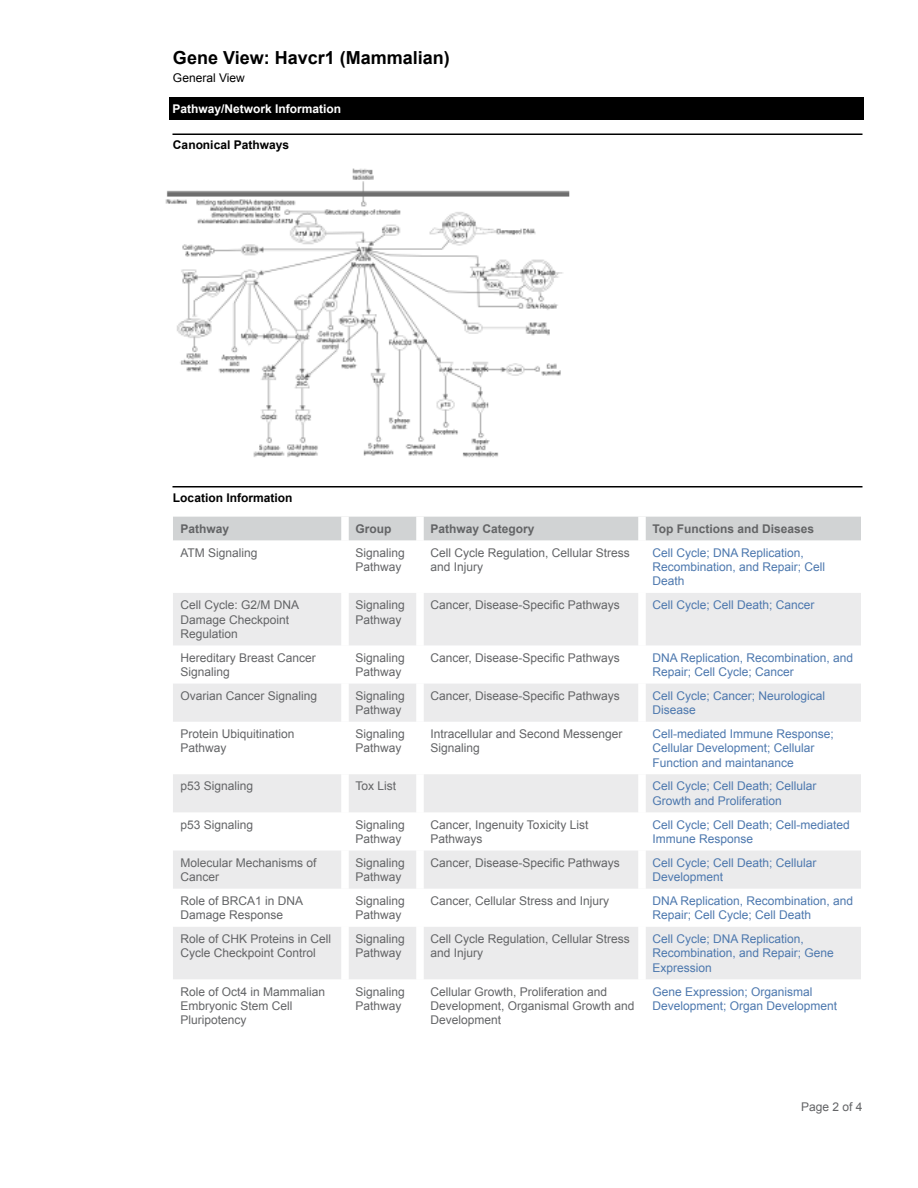
<style>
.page{position:relative;width:918px;height:1188px;background:#fff}
.page>*{position:absolute;margin:0;border:0;box-sizing:border-box;transform-origin:0 0}
.t1{font:700 18px "Arial";color:#000}
.t2{font:12px/14.4px "Arial";color:#636466}
.t3{font:12px/14.4px "Arial";color:#4d78ae}
.t4{font:700 12px "Arial";color:#636466}
.t5{font:700 12px "Arial";color:#000}
.t6{font:700 12px "Arial";color:#fff}
.t7{font:12px "Arial";color:#000}
</style>
<div class="page">
<div style="left:170px;top:98px;width:694px;height:22px;background:#000"></div>
<hr style="left:172px;top:134px;width:690px;height:1px;background:#000">
<hr style="left:172px;top:486px;width:690px;height:2px;background:#000">
<div style="left:173px;top:517px;width:688px;height:23px;background:#d1d3d4"></div>
<svg style="left:173px;top:593px;width:688px;height:386px;fill:#ebebec"></svg>
<div style="left:341px;top:517px;width:8px;height:23px;background:#fff"></div>
<div style="left:416px;top:517px;width:8px;height:23px;background:#fff"></div>
<div style="left:638px;top:517px;width:8px;height:23px;background:#fff"></div>
<div style="left:341px;top:593px;width:8px;height:52px;background:#fff"></div>
<div style="left:416px;top:593px;width:8px;height:52px;background:#fff"></div>
<div style="left:638px;top:593px;width:8px;height:52px;background:#fff"></div>
<div style="left:341px;top:645px;width:8px;height:39px;background:#fff"></div>
<div style="left:416px;top:645px;width:8px;height:39px;background:#fff"></div>
<div style="left:638px;top:645px;width:8px;height:39px;background:#fff"></div>
<div style="left:341px;top:684px;width:8px;height:38px;background:#fff"></div>
<div style="left:416px;top:684px;width:8px;height:38px;background:#fff"></div>
<div style="left:638px;top:684px;width:8px;height:38px;background:#fff"></div>
<div style="left:341px;top:722px;width:8px;height:52px;background:#fff"></div>
<div style="left:416px;top:722px;width:8px;height:52px;background:#fff"></div>
<div style="left:638px;top:722px;width:8px;height:52px;background:#fff"></div>
<div style="left:341px;top:774px;width:8px;height:38px;background:#fff"></div>
<div style="left:416px;top:774px;width:8px;height:38px;background:#fff"></div>
<div style="left:638px;top:774px;width:8px;height:38px;background:#fff"></div>
<div style="left:341px;top:812px;width:8px;height:39px;background:#fff"></div>
<div style="left:416px;top:812px;width:8px;height:39px;background:#fff"></div>
<div style="left:638px;top:812px;width:8px;height:39px;background:#fff"></div>
<div style="left:341px;top:851px;width:8px;height:38px;background:#fff"></div>
<div style="left:416px;top:851px;width:8px;height:38px;background:#fff"></div>
<div style="left:638px;top:851px;width:8px;height:38px;background:#fff"></div>
<div style="left:341px;top:889px;width:8px;height:38px;background:#fff"></div>
<div style="left:416px;top:889px;width:8px;height:38px;background:#fff"></div>
<div style="left:638px;top:889px;width:8px;height:38px;background:#fff"></div>
<div style="left:341px;top:927px;width:8px;height:52px;background:#fff"></div>
<div style="left:416px;top:927px;width:8px;height:52px;background:#fff"></div>
<div style="left:638px;top:927px;width:8px;height:52px;background:#fff"></div>
<img style="left:165px;top:168px;width:405px;height:290px">
<h1 class="t1" style="left:173px;top:46px;width:278px">Gene View: Havcr1 (Mammalian)</h1>
<p class="t7" style="left:173px;top:70px;width:73px">General View</p>
<p class="t6" style="left:172px;top:101px;width:170px">Pathway/Network Information</p>
<p class="t5" style="left:173px;top:137px;width:118px">Canonical Pathways</p>
<p class="t5" style="left:173px;top:489px;width:121px">Location Information</p>
<p class="t4" style="left:180px;top:521px;width:50px">Pathway</p>
<p class="t4" style="left:355px;top:521px;width:38px">Group</p>
<p class="t4" style="left:430px;top:521px;width:106px">Pathway Category</p>
<p class="t4" style="left:652px;top:521px;width:163px">Top Functions and Diseases</p>
<p class="t2" style="left:180px;top:545px;width:79px">ATM Signaling</p>
<p class="t2" style="left:355px;top:545px;width:51px">Signaling<br>Pathway</p>
<p class="t2" style="left:430px;top:545px;width:201px">Cell Cycle Regulation, Cellular Stress and Injury</p>
<p class="t3" style="left:652px;top:545px;width:174px">Cell Cycle; DNA Replication,<br>Recombination, and Repair; Cell<br>Death</p>
<p class="t2" style="left:180px;top:598px;width:120px">Cell Cycle: G2/M DNA<br>Damage Checkpoint<br>Regulation</p>
<p class="t2" style="left:355px;top:598px;width:51px">Signaling<br>Pathway</p>
<p class="t2" style="left:430px;top:598px;width:191px">Cancer, Disease-Specific Pathways</p>
<p class="t3" style="left:652px;top:598px;width:164px">Cell Cycle; Cell Death; Cancer</p>
<p class="t2" style="left:180px;top:650px;width:137px">Hereditary Breast Cancer<br>Signaling</p>
<p class="t2" style="left:355px;top:650px;width:51px">Signaling<br>Pathway</p>
<p class="t2" style="left:430px;top:650px;width:191px">Cancer, Disease-Specific Pathways</p>
<p class="t3" style="left:652px;top:650px;width:202px">DNA Replication, Recombination, and<br>Repair; Cell Cycle; Cancer</p>
<p class="t2" style="left:180px;top:689px;width:138px">Ovarian Cancer Signaling</p>
<p class="t2" style="left:355px;top:689px;width:51px">Signaling<br>Pathway</p>
<p class="t2" style="left:430px;top:689px;width:191px">Cancer, Disease-Specific Pathways</p>
<p class="t3" style="left:652px;top:689px;width:174px">Cell Cycle; Cancer; Neurological<br>Disease</p>
<p class="t2" style="left:180px;top:727px;width:116px">Protein Ubiquitination<br>Pathway</p>
<p class="t2" style="left:355px;top:727px;width:51px">Signaling<br>Pathway</p>
<p class="t2" style="left:430px;top:727px;width:194px">Intracellular and Second Messenger<br>Signaling</p>
<p class="t3" style="left:652px;top:727px;width:183px">Cell-mediated Immune Response;<br>Cellular Development; Cellular<br>Function and maintanance</p>
<p class="t2" style="left:180px;top:779px;width:74px">p53 Signaling</p>
<p class="t2" style="left:355px;top:779px;width:42px">Tox List</p>
<p class="t3" style="left:652px;top:779px;width:166px">Cell Cycle; Cell Death; Cellular<br>Growth and Proliferation</p>
<p class="t2" style="left:180px;top:817px;width:74px">p53 Signaling</p>
<p class="t2" style="left:355px;top:817px;width:51px">Signaling<br>Pathway</p>
<p class="t2" style="left:430px;top:817px;width:159px">Cancer, Ingenuity Toxicity List<br>Pathways</p>
<p class="t3" style="left:652px;top:817px;width:199px">Cell Cycle; Cell Death; Cell-mediated<br>Immune Response</p>
<p class="t2" style="left:180px;top:855px;width:138px">Molecular Mechanisms of<br>Cancer</p>
<p class="t2" style="left:355px;top:855px;width:51px">Signaling<br>Pathway</p>
<p class="t2" style="left:430px;top:855px;width:191px">Cancer, Disease-Specific Pathways</p>
<p class="t3" style="left:652px;top:855px;width:166px">Cell Cycle; Cell Death; Cellular<br>Development</p>
<p class="t2" style="left:180px;top:894px;width:124px">Role of BRCA1 in DNA<br>Damage Response</p>
<p class="t2" style="left:355px;top:894px;width:51px">Signaling<br>Pathway</p>
<p class="t2" style="left:430px;top:894px;width:180px">Cancer, Cellular Stress and Injury</p>
<p class="t3" style="left:652px;top:894px;width:202px">DNA Replication, Recombination, and<br>Repair; Cell Cycle; Cell Death</p>
<p class="t2" style="left:180px;top:932px;width:152px">Role of CHK Proteins in Cell<br>Cycle Checkpoint Control</p>
<p class="t2" style="left:355px;top:932px;width:51px">Signaling<br>Pathway</p>
<p class="t2" style="left:430px;top:932px;width:201px">Cell Cycle Regulation, Cellular Stress and Injury</p>
<p class="t3" style="left:652px;top:932px;width:183px">Cell Cycle; DNA Replication,<br>Recombination, and Repair; Gene<br>Expression</p>
<p class="t2" style="left:180px;top:984px;width:146px">Role of Oct4 in Mammalian<br>Embryonic Stem Cell<br>Pluripotency</p>
<p class="t2" style="left:355px;top:984px;width:51px">Signaling<br>Pathway</p>
<p class="t2" style="left:430px;top:984px;width:205px">Cellular Growth, Proliferation and<br>Development, Organismal Growth and<br>Development</p>
<p class="t3" style="left:652px;top:984px;width:186px">Gene Expression; Organismal<br>Development; Organ Development</p>
<p class="t2" style="left:801px;top:1099px;width:63px">Page 2 of 4</p>
</div>
